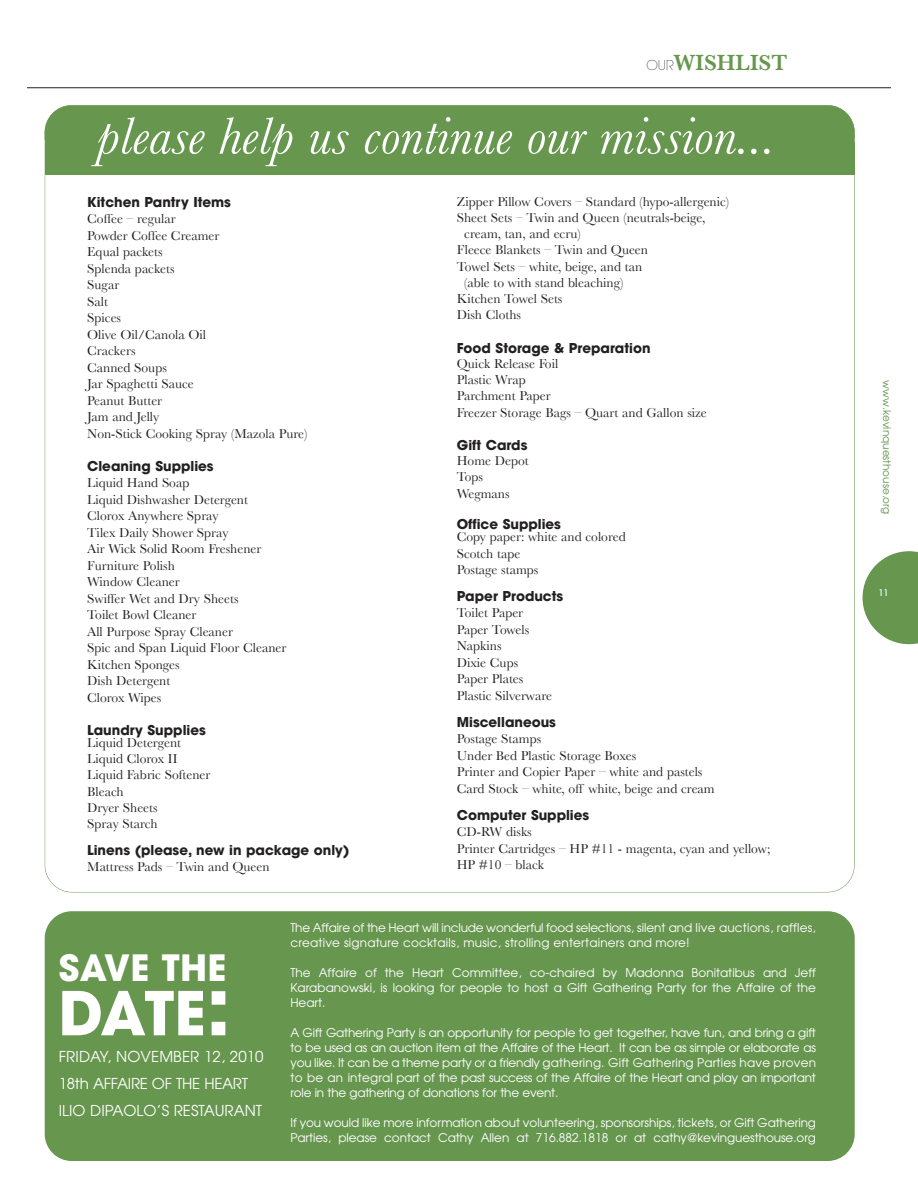
<style>
.page{position:relative;width:918px;height:1188px;background:#fff}
.page>*{position:absolute;margin:0;border:0;box-sizing:border-box;transform-origin:0 0}
.t1{font:700 60px "Avant Garde";color:#fff}
.t2{font:italic 54px "Baskerville";color:#fff}
.t3{font:700 36px "Avant Garde";letter-spacing:.01em;color:#fff}
.t4{font:600 22.5px "Baskerville";color:#67964f}
.t5{font:15px/27px "Avant Garde";color:#fff}
.t6{font:13.5px/16.5px "Baskerville";color:#231f20}
.t7{font:700 13.5px "Avant Garde";color:#231f20}
.t8{font:12px/15px "Avant Garde";letter-spacing:-.005em;color:#fff;text-align:justify}
.t9{font:12px/15px "Avant Garde";letter-spacing:.015em;color:#fff}
.t10{font:10.5px "Avant Garde";color:#67964f}
.t11{font:500 9px "Avant Garde";color:#fff}
.s1{font-family:"Avant Garde";font-weight:200;font-size:13.5px;color:#231f20}
.s2{font-size:79.5px}
</style>
<div class="page">
<div style="left:45px;top:911px;width:810px;height:250px;background:#67964f;border-radius:27px"></div>
<hr style="left:27px;top:87px;width:864px;height:1px;background:#231f20">
<svg style="left:863px;top:551px;width:55px;height:93px"></svg>
<div style="left:45px;top:105px;width:810px;height:59px;background:#67964f;border-radius:27px"></div>
<div style="left:45px;top:142px;width:809px;height:32px;background:#67964f"></div>
<h3 class="t4" style="left:647px;top:50px;width:142px"><span class="s1">OUR</span>WISHLIST</h3>
<h2 class="t2" style="left:97px;top:106px;width:680px">please help us continue our mission...</h2>
<p class="t7" style="left:87px;top:197px;width:145px">Kitchen Pantry Items</p>
<p class="t6" style="left:87px;top:211px;width:222px">Coffee – regular<br>Powder Coffee Creamer<br>Equal packets<br>Splenda packets<br>Sugar<br>Salt<br>Spices<br>Olive Oil/Canola Oil<br>Crackers<br>Canned Soups<br>Jar Spaghetti Sauce<br>Peanut Butter<br>Jam and Jelly<br>Non-Stick Cooking Spray (Mazola Pure)</p>
<p class="t7" style="left:87px;top:461px;width:128px">Cleaning Supplies</p>
<p class="t6" style="left:87px;top:475px;width:201px">Liquid Hand Soap<br>Liquid Dishwasher Detergent<br>Clorox Anywhere Spray<br>Tilex Daily Shower Spray<br>Air Wick Solid Room Freshener<br>Furniture Polish<br>Window Cleaner<br>Swiffer Wet and Dry Sheets<br>Toilet Bowl Cleaner<br>All Purpose Spray Cleaner<br>Spic and Span Liquid Floor Cleaner<br>Kitchen Sponges<br>Dish Detergent<br>Clorox Wipes</p>
<p class="t7" style="left:87px;top:725px;width:120px">Laundry Supplies</p>
<p class="t6" style="left:87px;top:735px;width:125px">Liquid Detergent<br>Liquid Clorox II<br>Liquid Fabric Softener<br>Bleach<br>Dryer Sheets<br>Spray Starch</p>
<p class="t7" style="left:87px;top:845px;width:264px">Linens (please, new in package only)</p>
<p class="t6" style="left:87px;top:859px;width:184px">Mattress Pads – Twin and Queen</p>
<p class="t6" style="left:457px;top:193px;width:274px">Zipper Pillow Covers – Standard (hypo-allergenic)</p>
<p class="t6" style="left:457px;top:209px;width:250px">Sheet Sets – Twin and Queen (neutrals-beige,</p>
<p class="t6" style="left:464px;top:225px;width:118px">cream, tan, and ecru)</p>
<p class="t6" style="left:457px;top:242px;width:193px">Fleece Blankets – Twin and Queen</p>
<p class="t6" style="left:457px;top:258px;width:187px">Towel Sets – white, beige, and tan</p>
<p class="t6" style="left:464px;top:274px;width:161px">(able to with stand bleaching)</p>
<p class="t6" style="left:457px;top:290px;width:107px">Kitchen Towel Sets</p>
<p class="t6" style="left:457px;top:306px;width:66px">Dish Cloths</p>
<p class="t7" style="left:457px;top:343px;width:195px">Food Storage &amp; Preparation</p>
<p class="t6" style="left:457px;top:355px;width:251px">Quick Release Foil<br>Plastic Wrap<br>Parchment Paper<br>Freezer Storage Bags – Quart and Gallon size</p>
<p class="t7" style="left:457px;top:440px;width:72px">Gift Cards</p>
<p class="t6" style="left:457px;top:453px;width:74px">Home Depot<br>Tops<br>Wegmans</p>
<p class="t7" style="left:457px;top:519px;width:106px">Office Supplies</p>
<p class="t6" style="left:457px;top:529px;width:170px">Copy paper: white and colored<br>Scotch tape<br>Postage stamps</p>
<p class="t7" style="left:457px;top:591px;width:108px">Paper Products</p>
<p class="t6" style="left:457px;top:604px;width:97px">Toilet Paper<br>Paper Towels<br>Napkins<br>Dixie Cups<br>Paper Plates<br>Plastic Silverware</p>
<p class="t7" style="left:457px;top:717px;width:101px">Miscellaneous</p>
<p class="t6" style="left:457px;top:730px;width:259px">Postage Stamps<br>Under Bed Plastic Storage Boxes<br>Printer and Copier Paper – white and pastels Card Stock – white, off white, beige and cream</p>
<p class="t7" style="left:457px;top:810px;width:134px">Computer Supplies</p>
<p class="t6" style="left:457px;top:823px;width:315px">CD-RW disks<br>Printer Cartridges – HP #11 - magenta, cyan and yellow;<br>HP #10 – black</p>
<h3 class="t3" style="left:59px;top:955px;width:169px">SAVE THE</h3>
<h1 class="t1" style="left:59px;top:991px;width:174px">DATE<span class="s2">:</span></h1>
<p class="t5" style="left:59px;top:1044px;width:206px">FRIDAY, NOVEMBER 12, 2010<br>18th AFFAIRE OF THE HEART<br>ILIO DIPAOLO’S RESTAURANT</p>
<p class="t9" style="left:290px;top:920px;width:527px">The Affaire of the Heart will include wonderful food selections, silent and live auctions, raffles, creative signature cocktails, music, strolling entertainers and more!</p>
<p class="t8" style="left:290px;top:965px;width:527px">The Affaire of the Heart Committee, co-chaired by Madonna Bonitatibus and Jeff Karabanowski, is looking for people to host a Gift Gathering Party for the Affaire of the Heart.</p>
<p class="t8" style="left:290px;top:1025px;width:527px">A Gift Gathering Party is an opportunity for people to get together, have fun, and bring a gift to be used as an auction item at the Affaire of the Heart. It can be as simple or elaborate as you like. It can be a theme party or a friendly gathering. Gift Gathering Parties have proven to be an integral part of the past success of the Affaire of the Heart and play an important role in the gathering of donations for the event.</p>
<p class="t8" style="left:290px;top:1115px;width:527px">If you would like more information about volunteering, sponsorships, tickets, or Gift Gathering<br>Parties, please contact Cathy Allen at 716.882.1818 or at cathy@kevinguesthouse.org</p>
<p class="t10" style="left:893px;top:380px;width:136px;rotate:90deg">www.kevinquesthouse.org</p>
<p class="t11" style="left:879px;top:589px;width:11px">11</p>
</div>
